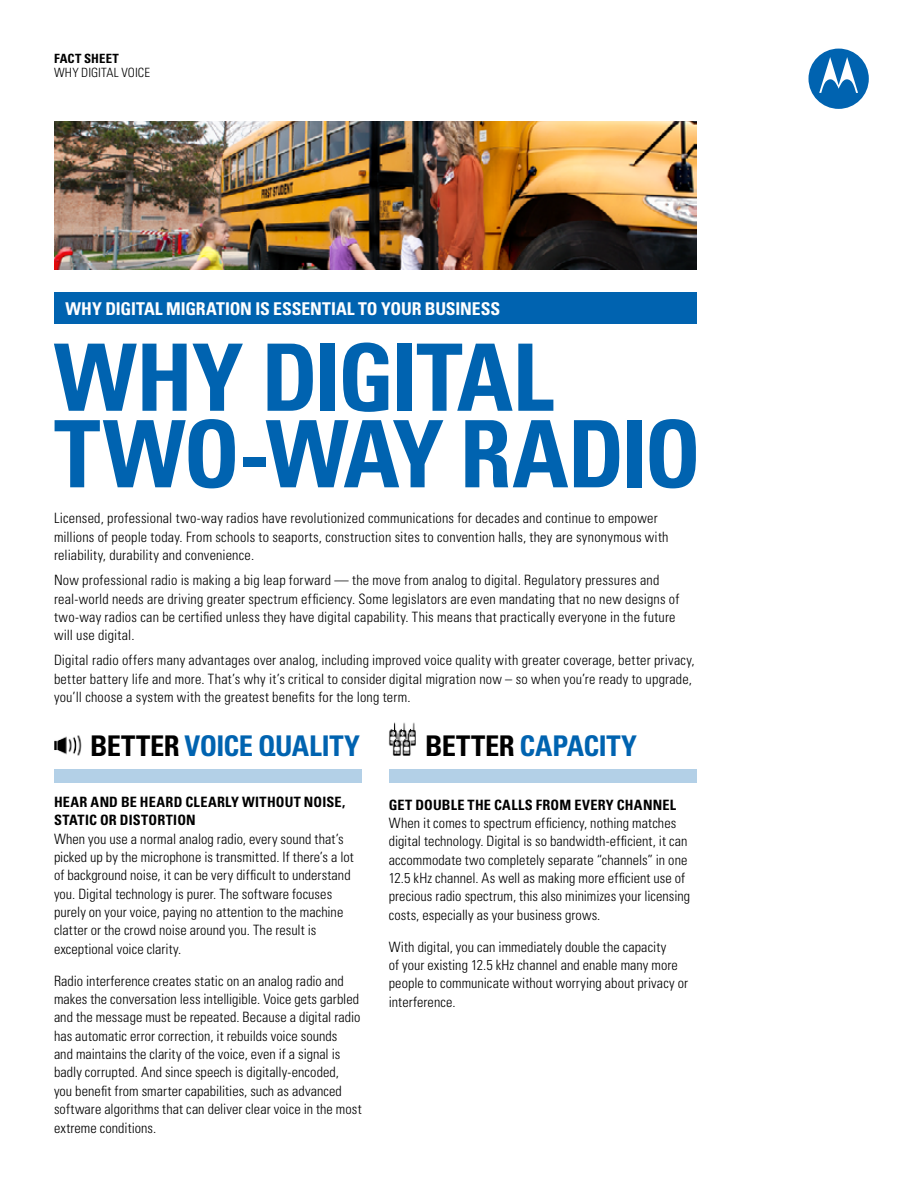
<style>
.page{position:relative;width:918px;height:1188px;background:#fff}
.page>*{position:absolute;margin:0;border:0;box-sizing:border-box;transform-origin:0 0}
.t1{font:700 condensed 93px/76.5px "Univers LT Std";letter-spacing:-.03em;color:#0063b0}
.t2{font:700 condensed 28.5px "Univers LT Std";letter-spacing:-.005em;color:#0063b0}
.t3{font:700 condensed 17.7px "Univers LT Std";letter-spacing:-.01em;color:#fff}
.t4{font:300 condensed 14.25px/18.3px "Univers LT Std";letter-spacing:.01em;color:#000}
.t5{font:700 condensed 14.25px/18.3px "Univers LT Std";letter-spacing:.01em;color:#000}
.t6{font:300 condensed 12.75px "Univers LT Std";letter-spacing:.005em;color:#000}
.t7{font:700 condensed 12.75px "Univers LT Std";letter-spacing:.01em;color:#000}
.s1{color:#000}
</style>
<div class="page">
<div style="left:809px;top:49px;width:60px;height:60px;background:#0063b0;border-radius:50%"></div>
<svg style="left:819px;top:57px;width:39px;height:36px"></svg>
<div style="left:55px;top:293px;width:642px;height:31px;background:#0063b0"></div>
<img style="left:54px;top:122px;width:642px;height:148px">
<img style="left:54px;top:735px;width:27px;height:21px">
<div style="left:54px;top:770px;width:308px;height:13px;background:#b3d0e7"></div>
<img style="left:389px;top:722px;width:27px;height:34px">
<div style="left:389px;top:770px;width:307px;height:13px;background:#b3d0e7"></div>
<p class="t7" style="left:54px;top:51px;width:66px">FACT SHEET</p>
<p class="t6" style="left:54px;top:65px;width:98px">WHY DIGITAL Voice</p>
<p class="t3" style="left:65px;top:298px;width:436px">WHY DIGITAL MIGRATION IS ESSENTIAL TO YOUR BUSINESS</p>
<h1 class="t1" style="left:54px;top:339px;width:649px">WHY DIGITAL<br>TWO-WAY RADIO</h1>
<p class="t4" style="left:54px;top:509px;width:616px">Licensed, professional two-way radios have revolutionized communications for decades and continue to empower millions of people today. From schools to seaports, construction sites to convention halls, they are synonymous with reliability, durability and convenience.</p>
<p class="t4" style="left:54px;top:571px;width:627px">Now professional radio is making a big leap forward — the move from analog to digital. Regulatory pressures and real-world needs are driving greater spectrum efficiency. Some legislators are even mandating that no new designs of two-way radios can be certified unless they have digital capability. This means that practically everyone in the future will use digital.</p>
<p class="t4" style="left:54px;top:651px;width:642px">Digital radio offers many advantages over analog, including improved voice quality with greater coverage, better privacy, better battery life and more. That’s why it’s critical to consider digital migration now – so when you’re ready to upgrade, you’ll choose a system with the greatest benefits for the long term.</p>
<h2 class="t2" style="left:90px;top:728px;width:271px"><span class="s1">BETTER</span> VOI CE QUALITY</h2>
<p class="t5" style="left:54px;top:792px;width:293px">HEAR AND BE HEARD CLEARLY WITHOUT NOISE,<br>STATIC OR DISTORTION</p>
<p class="t4" style="left:54px;top:829px;width:301px">When you use a normal analog radio, every sound that’s picked up by the microphone is transmitted. If there’s a lot of background noise, it can be very difficult to understand you. Digital technology is purer. The software focuses purely on your voice, paying no attention to the machine clatter or the crowd noise around you. The result is exceptional voice clarity.</p>
<p class="t4" style="left:54px;top:971px;width:309px">Radio interference creates static on an analog radio and makes the conversation less intelligible. Voice gets garbled and the message must be repeated. Because a digital radio has automatic error correction, it rebuilds voice sounds<br>and maintains the clarity of the voice, even if a signal is badly corrupted. And since speech is digitally-encoded,<br>you benefit from smarter capabilities, such as advanced software algorithms that can deliver clear voice in the most extreme conditions.</p>
<h2 class="t2" style="left:425px;top:728px;width:213px"><span class="s1">BETTER</span> CAPACITY</h2>
<p class="t5" style="left:389px;top:795px;width:289px">GET DOUBLE THE CALLS FROM EVERY CHANNEL</p>
<p class="t4" style="left:389px;top:814px;width:303px">When it comes to spectrum efficiency, nothing matches digital technology. Digital is so bandwidth-efficient, it can accommodate two completely separate “channels” in one 12.5 kHz channel. As well as making more efficient use of precious radio spectrum, this also minimizes your licensing costs, especially as your business grows.</p>
<p class="t4" style="left:389px;top:937px;width:301px">With digital, you can immediately double the capacity<br>of your existing 12.5 kHz channel and enable many more people to communicate without worrying about privacy or interference.</p>
</div>
